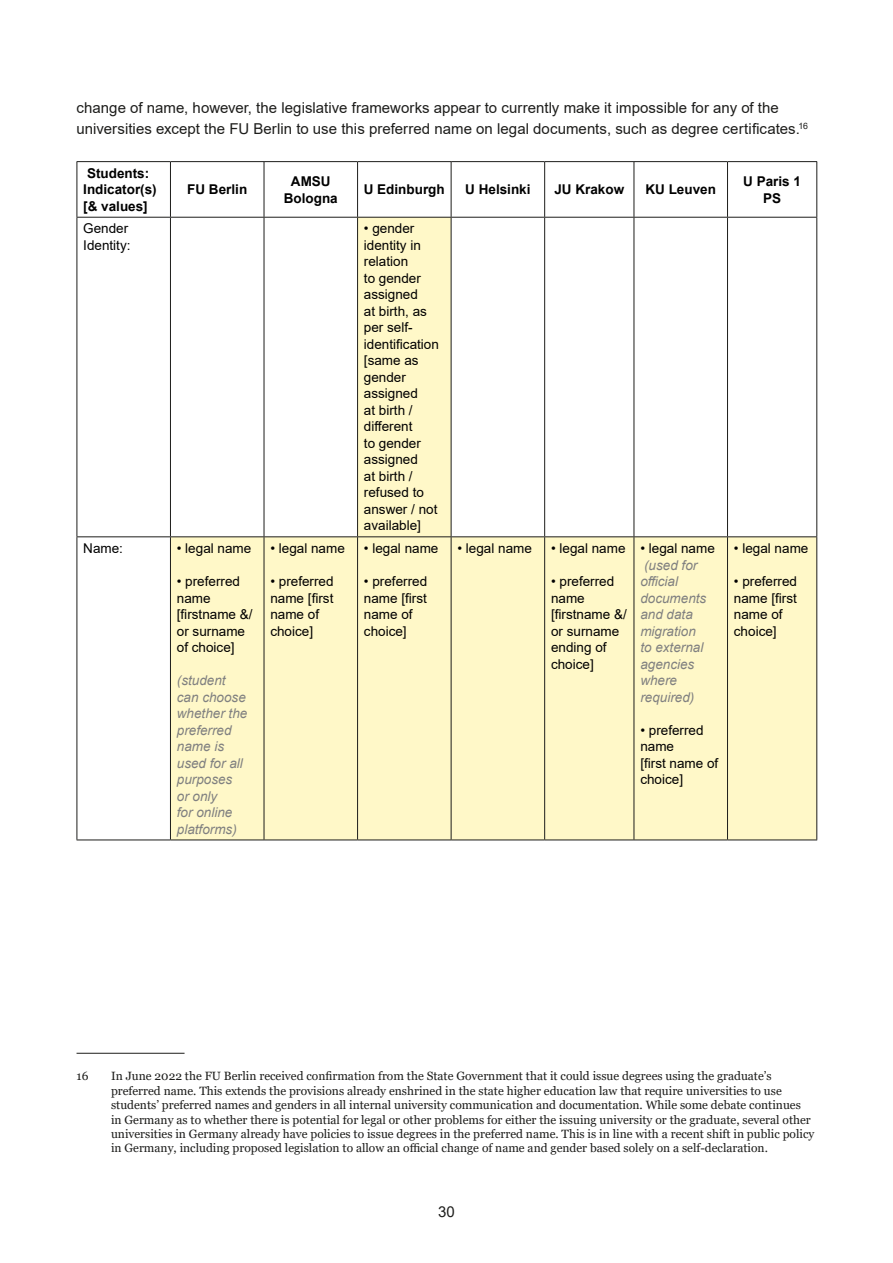
<style>
.page{position:relative;width:893px;height:1263px;background:#fff}
.page>*{position:absolute;margin:0;border:0;box-sizing:border-box;transform-origin:0 0}
.Body{font:15px/21px "Arial";letter-spacing:.005em;color:#1d1d1b}
.t1{font:13.5px/16.5px "Arial";color:#000}
.t2{font:italic 13.5px/16.5px "Arial";color:#808080}
.t3{font:700 13.5px/16.5px "Arial";color:#000;text-align:center}
.alaviite{font:12px/14.4px "Georgia";color:#1d1d1b}
.s1{font-style:normal;color:#000}
</style>
<div class="page">
<svg style="left:263px;top:218px;width:371px;height:318px"></svg>
<div style="left:358px;top:217px;width:93px;height:320px;background:#fff8c8"></div>
<div style="left:171px;top:537px;width:645px;height:302px;background:#fff8c8"></div>
<hr style="left:77px;top:162px;width:1px;height:55px;background:#1d1d1b">
<hr style="left:77px;top:161px;width:93px;height:1px;background:#1d1d1b">
<hr style="left:170px;top:161px;width:94px;height:1px;background:#1d1d1b">
<hr style="left:264px;top:161px;width:94px;height:1px;background:#1d1d1b">
<hr style="left:358px;top:161px;width:93px;height:1px;background:#1d1d1b">
<hr style="left:451px;top:161px;width:94px;height:1px;background:#1d1d1b">
<hr style="left:545px;top:161px;width:89px;height:1px;background:#1d1d1b">
<hr style="left:634px;top:161px;width:93px;height:1px;background:#1d1d1b">
<hr style="left:727px;top:161px;width:90px;height:1px;background:#1d1d1b">
<hr style="left:77px;top:218px;width:1px;height:318px;background:#1d1d1b">
<hr style="left:77px;top:537px;width:1px;height:302px;background:#1d1d1b">
<hr style="left:77px;top:217px;width:93px;height:1px;background:#1d1d1b">
<hr style="left:170px;top:217px;width:94px;height:1px;background:#1d1d1b">
<hr style="left:264px;top:217px;width:94px;height:1px;background:#1d1d1b">
<hr style="left:358px;top:217px;width:93px;height:1px;background:#1d1d1b">
<hr style="left:451px;top:217px;width:94px;height:1px;background:#1d1d1b">
<hr style="left:545px;top:217px;width:89px;height:1px;background:#1d1d1b">
<hr style="left:634px;top:217px;width:93px;height:1px;background:#1d1d1b">
<hr style="left:727px;top:217px;width:90px;height:1px;background:#1d1d1b">
<hr style="left:77px;top:536px;width:93px;height:1px;background:#1d1d1b">
<hr style="left:170px;top:536px;width:94px;height:1px;background:#1d1d1b">
<hr style="left:264px;top:536px;width:94px;height:1px;background:#1d1d1b">
<hr style="left:358px;top:536px;width:93px;height:1px;background:#1d1d1b">
<hr style="left:451px;top:536px;width:94px;height:1px;background:#1d1d1b">
<hr style="left:545px;top:536px;width:89px;height:1px;background:#1d1d1b">
<hr style="left:634px;top:536px;width:93px;height:1px;background:#1d1d1b">
<hr style="left:727px;top:536px;width:90px;height:1px;background:#1d1d1b">
<hr style="left:77px;top:839px;width:93px;height:1px;background:#1d1d1b">
<hr style="left:170px;top:839px;width:94px;height:1px;background:#1d1d1b">
<hr style="left:264px;top:839px;width:94px;height:1px;background:#1d1d1b">
<hr style="left:358px;top:839px;width:93px;height:1px;background:#1d1d1b">
<hr style="left:451px;top:839px;width:94px;height:1px;background:#1d1d1b">
<hr style="left:545px;top:839px;width:89px;height:1px;background:#1d1d1b">
<hr style="left:634px;top:839px;width:93px;height:1px;background:#1d1d1b">
<hr style="left:727px;top:839px;width:90px;height:1px;background:#1d1d1b">
<hr style="left:170px;top:162px;width:1px;height:55px;background:#1d1d1b">
<hr style="left:264px;top:162px;width:1px;height:55px;background:#1d1d1b">
<hr style="left:357px;top:162px;width:1px;height:55px;background:#1d1d1b">
<hr style="left:451px;top:162px;width:1px;height:55px;background:#1d1d1b">
<hr style="left:544px;top:162px;width:1px;height:55px;background:#1d1d1b">
<hr style="left:634px;top:162px;width:1px;height:55px;background:#1d1d1b">
<hr style="left:727px;top:162px;width:1px;height:55px;background:#1d1d1b">
<hr style="left:816px;top:162px;width:1px;height:55px;background:#1d1d1b">
<hr style="left:170px;top:218px;width:1px;height:318px;background:#1d1d1b">
<hr style="left:264px;top:218px;width:1px;height:318px;background:#1d1d1b">
<hr style="left:357px;top:218px;width:1px;height:318px;background:#1d1d1b">
<hr style="left:451px;top:218px;width:1px;height:318px;background:#1d1d1b">
<hr style="left:544px;top:218px;width:1px;height:318px;background:#1d1d1b">
<hr style="left:634px;top:218px;width:1px;height:318px;background:#1d1d1b">
<hr style="left:727px;top:218px;width:1px;height:318px;background:#1d1d1b">
<hr style="left:816px;top:218px;width:1px;height:318px;background:#1d1d1b">
<hr style="left:170px;top:537px;width:1px;height:302px;background:#1d1d1b">
<hr style="left:264px;top:537px;width:1px;height:302px;background:#1d1d1b">
<hr style="left:357px;top:537px;width:1px;height:302px;background:#1d1d1b">
<hr style="left:451px;top:537px;width:1px;height:302px;background:#1d1d1b">
<hr style="left:544px;top:537px;width:1px;height:302px;background:#1d1d1b">
<hr style="left:634px;top:537px;width:1px;height:302px;background:#1d1d1b">
<hr style="left:727px;top:537px;width:1px;height:302px;background:#1d1d1b">
<hr style="left:816px;top:537px;width:1px;height:302px;background:#1d1d1b">
<hr style="left:77px;top:1053px;width:108px;height:1px;background:#1d1d1b">
<p class="Body" style="left:77px;top:97px;width:733px">change of name, however, the legislative frameworks appear to currently make it impossible for any of the universities except the FU Berlin to use this preferred name on legal documents, such as degree certificates.<sup>16</sup></p>
<p class="t3" style="left:87px;top:165px;width:64px">Students:</p>
<p class="t3" style="left:83px;top:181px;width:75px">Indicator(s)</p>
<p class="t3" style="left:83px;top:198px;width:66px">[&amp; values]</p>
<p class="t3" style="left:187px;top:181px;width:62px">FU Berlin</p>
<p class="t3" style="left:284px;top:173px;width:55px">AMSU<br>Bologna</p>
<p class="t3" style="left:364px;top:181px;width:82px">U Edinburgh</p>
<p class="t3" style="left:465px;top:181px;width:67px">U Helsinki</p>
<p class="t3" style="left:554px;top:181px;width:71px">JU Krakow</p>
<p class="t3" style="left:645px;top:181px;width:72px">KU Leuven</p>
<p class="t3" style="left:743px;top:173px;width:59px">U Paris 1<br>PS</p>
<p class="t1" style="left:83px;top:220px;width:49px">Gender<br>Identity:</p>
<p class="t1" style="left:364px;top:220px;width:77px">• gender identity in relation<br>to gender assigned<br>at birth, as per self&shy;identification [same as gender assigned<br>at birth / different<br>to gender assigned<br>at birth / refused to answer / not available]</p>
<p class="t1" style="left:83px;top:540px;width:41px">Name:</p>
<p class="t1" style="left:177px;top:540px;width:76px">• legal name</p>
<p class="t1" style="left:177px;top:573px;width:77px">• preferred name [firstname &amp;/ or surname of choice]</p>
<p class="t2" style="left:177px;top:672px;width:72px">(student can choose whether the preferred name is used for all purposes or only<br>for online platforms)</p>
<p class="t1" style="left:270px;top:540px;width:76px">• legal name</p>
<p class="t1" style="left:270px;top:573px;width:65px">• preferred name [first name of choice]</p>
<p class="t1" style="left:364px;top:540px;width:76px">• legal name</p>
<p class="t1" style="left:364px;top:573px;width:65px">• preferred name [first name of choice]</p>
<p class="t1" style="left:457px;top:540px;width:76px">• legal name</p>
<p class="t1" style="left:551px;top:540px;width:76px">• legal name</p>
<p class="t1" style="left:551px;top:573px;width:77px">• preferred name [firstname &amp;/ or surname ending of choice]</p>
<p class="t2" style="left:640px;top:540px;width:76px"><span class="s1">• legal name </span>(used for official documents and data migration<br>to external agencies where required)</p>
<p class="t1" style="left:640px;top:721px;width:80px">• preferred name<br>[first name of choice]</p>
<p class="t1" style="left:734px;top:540px;width:76px">• legal name</p>
<p class="t1" style="left:734px;top:573px;width:65px">• preferred name [first name of choice]</p>
<p class="alaviite" style="left:77px;top:1069px;width:13px">16</p>
<p class="alaviite" style="left:111px;top:1069px;width:705px">In June 2022 the FU Berlin received confirmation from the State Government that it could issue degrees using the graduate’s preferred name. This extends the provisions already enshrined in the state higher education law that require universities to use students’ preferred names and genders in all internal university communication and documentation. While some debate continues in Germany as to whether there is potential for legal or other problems for either the issuing university or the graduate, several other universities in Germany already have policies to issue degrees in the preferred name. This is in line with a recent shift in public policy in Germany, including proposed legislation to allow an official change of name and gender based solely on a self-declaration.</p>
<p class="Body" style="left:438px;top:1200px;width:18px">30</p>
</div>
